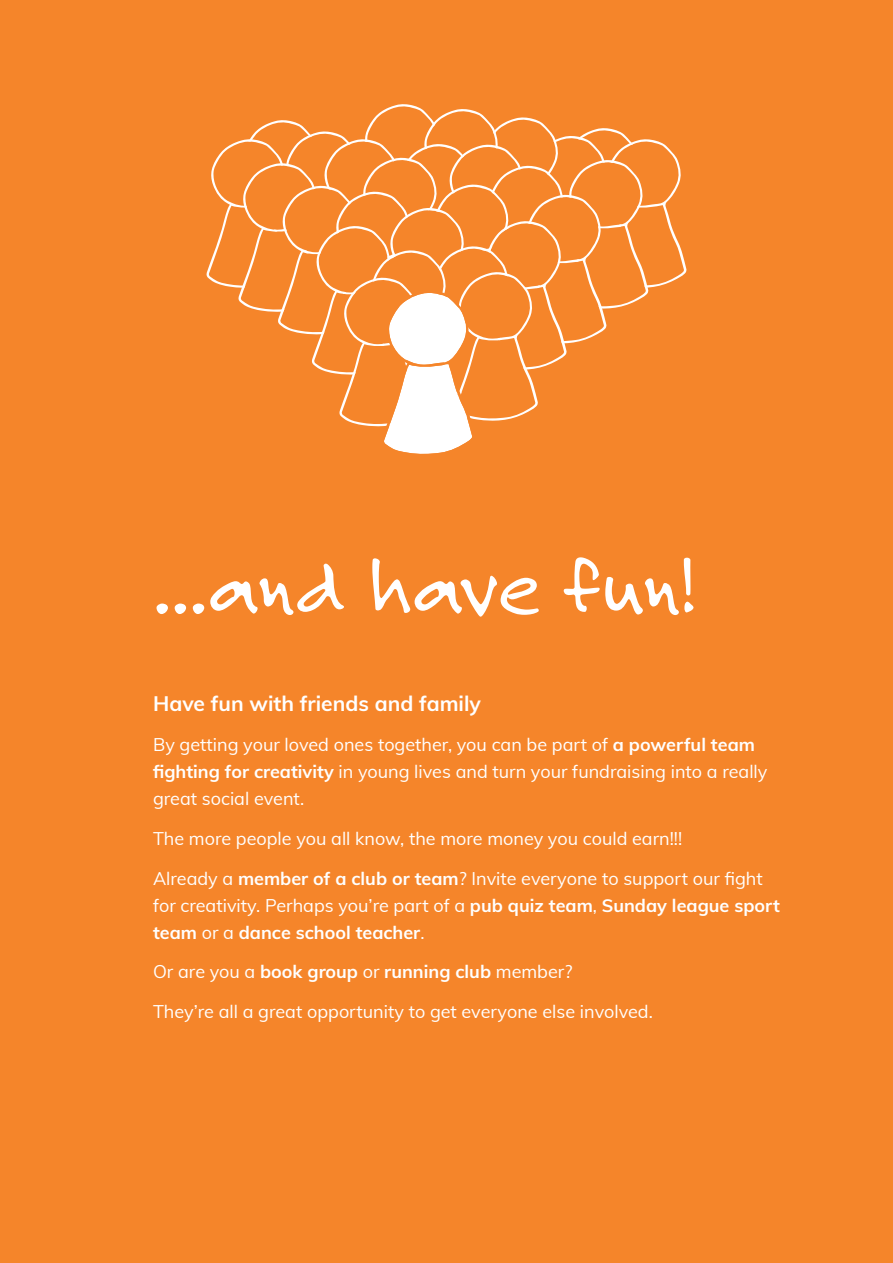
<style>
.page{position:relative;width:893px;height:1263px;background:#f5852a}
.page>*{position:absolute;margin:0;border:0;box-sizing:border-box;transform-origin:0 0}
.t1{font:84px "Felt Tip Roman";color:#fff}
.t2{font:700 21px "Muli";color:#fff}
.t3{font:18px/27px "Muli";color:#fff}
.t4{font:700 18px "Muli";color:#fff}
.s1{font-weight:700}
.s2{font-weight:400}
</style>
<div class="page">
<svg style="left:206px;top:104px;width:481px;height:350px"></svg>
<h1 class="t1" style="left:153px;top:532px;width:544px">...and have fun!</h1>
<p class="t2" style="left:153px;top:688px;width:329px">Have fun with friends and family</p>
<p class="t3" style="left:153px;top:730px;width:616px">By getting your loved ones together, you can be part of <span class="s1">a powerful team fighting for creativity</span> in young lives and turn your fundraising into a really great social event.</p>
<p class="t3" style="left:153px;top:824px;width:531px">The more people you all know, the more money you could earn!!!</p>
<p class="t3" style="left:153px;top:864px;width:628px">Already a <span class="s1">member of a club or team</span>? Invite everyone to support our fight for creativity. Perhaps you’re part of a <span class="s1">pub quiz team</span>, <span class="s1">Sunday league sport team</span> or a <span class="s1">dance school teacher</span>.</p>
<p class="t4" style="left:153px;top:959px;width:421px"><span class="s2">Or are you a</span> book group <span class="s2">or</span> running club <span class="s2">member?</span></p>
<p class="t3" style="left:153px;top:997px;width:501px">They’re all a great opportunity to get everyone else involved.</p>
</div>
